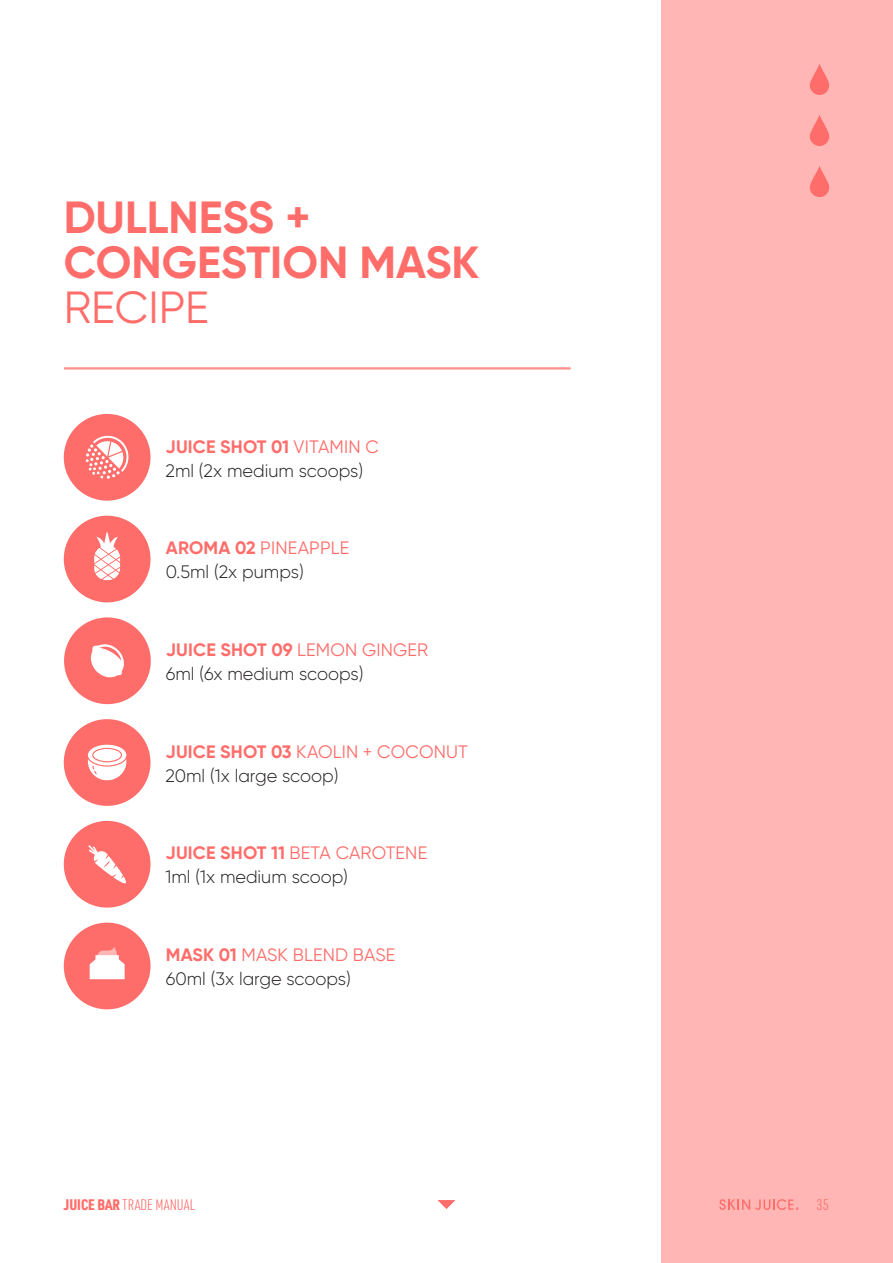
<style>
.page{position:relative;width:893px;height:1263px;background:#fff}
.page>*{position:absolute;margin:0;border:0;box-sizing:border-box;transform-origin:0 0}
.t1{font:700 45px/45px "Gilroy";color:#ff6d6a}
.T_BC{font:300 18px "Gilroy";color:#231f20}
.T_BC-2{font:18px "Gilroy";letter-spacing:.01em;color:#ff6d6a}
.T_BC-3{font:700 18px "Gilroy";letter-spacing:.005em;color:#ff6d6a}
.t2{font:300 15px "URWDIN Cond";color:#ff6d6a}
.s1{font-weight:400}
.s2{font-weight:700}
.s3{font-weight:900}
</style>
<div class="page">
<div style="left:661px;top:0;width:232px;height:1263px;background:#ffb6b4"></div>
<svg style="left:810px;top:115px;width:19px;height:31px"></svg>
<svg style="left:810px;top:166px;width:19px;height:31px"></svg>
<svg style="left:810px;top:64px;width:19px;height:31px"></svg>
<svg style="left:719px;top:1199px;width:79px;height:11px"></svg>
<svg style="left:437px;top:1200px;width:18px;height:9px"></svg>
<hr style="left:64px;top:368px;width:507px;height:1px;background:#ff6d6a">
<hr style="left:64px;top:369px;width:507px;height:1px;background:#ff6d6a">
<div style="left:64px;top:923px;width:87px;height:86px;background:#ff6d6a;border-radius:50%"></div>
<svg style="left:90px;top:947px;width:35px;height:32px"></svg>
<div style="left:64px;top:414px;width:87px;height:87px;background:#ff6d6a;border-radius:50%"></div>
<svg style="left:86px;top:435px;width:43px;height:44px"></svg>
<div style="left:64px;top:516px;width:87px;height:86px;background:#ff6d6a;border-radius:50%"></div>
<svg style="left:94px;top:532px;width:26px;height:48px"></svg>
<div style="left:64px;top:617px;width:87px;height:87px;background:#ff6d6a;border-radius:50%"></div>
<svg style="left:90px;top:644px;width:34px;height:34px"></svg>
<div style="left:64px;top:719px;width:87px;height:87px;background:#ff6d6a;border-radius:50%"></div>
<div style="left:64px;top:821px;width:87px;height:87px;background:#ff6d6a;border-radius:50%"></div>
<svg style="left:88px;top:745px;width:38px;height:35px"></svg>
<div style="left:93px;top:749px;width:28px;height:12px;background:#fff;border-radius:50%"></div>
<svg style="left:88px;top:845px;width:38px;height:39px"></svg>
<h1 class="t1" style="left:64px;top:195px;width:417px">DULLNESS +<br>CONGESTION MASK<br><span class="s1">RECIPE</span></h1>
<p class="T_BC-3" style="left:166px;top:435px;width:215px">JUICE SHOT 01 <span class="s1">VITAMIN C</span></p>
<p class="T_BC" style="left:166px;top:459px;width:199px">2ml (2x medium scoops)</p>
<p class="T_BC-2" style="left:166px;top:537px;width:185px"><span class="s2">AROMA 02</span> PINEAPPLE</p>
<p class="T_BC" style="left:166px;top:561px;width:139px">0.5ml (2x pumps)</p>
<p class="T_BC-3" style="left:166px;top:638px;width:264px">JUICE SHOT 09 <span class="s1">LEMON GINGER</span></p>
<p class="T_BC" style="left:166px;top:663px;width:199px">6ml (6x medium scoops)</p>
<p class="T_BC-2" style="left:166px;top:740px;width:304px"><span class="s2">JUICE SHOT 03</span> KAOLIN + COCONUT</p>
<p class="T_BC" style="left:166px;top:764px;width:174px">20ml (1x large scoop)</p>
<p class="T_BC-2" style="left:166px;top:842px;width:263px"><span class="s2">JUICE SHOT 11</span> BETA CAROTENE</p>
<p class="T_BC" style="left:166px;top:866px;width:184px">1ml (1x medium scoop)</p>
<p class="T_BC-2" style="left:166px;top:944px;width:231px"><span class="s2">MASK 01</span> MASK BLEND BASE</p>
<p class="T_BC" style="left:166px;top:968px;width:187px">60ml (3x large scoops)</p>
<p class="t2" style="left:64px;top:1195px;width:133px"><span class="s3">JUICE BAR</span> TRADE MANUAL</p>
<p class="t2" style="left:817px;top:1195px;width:14px">35</p>
</div>
